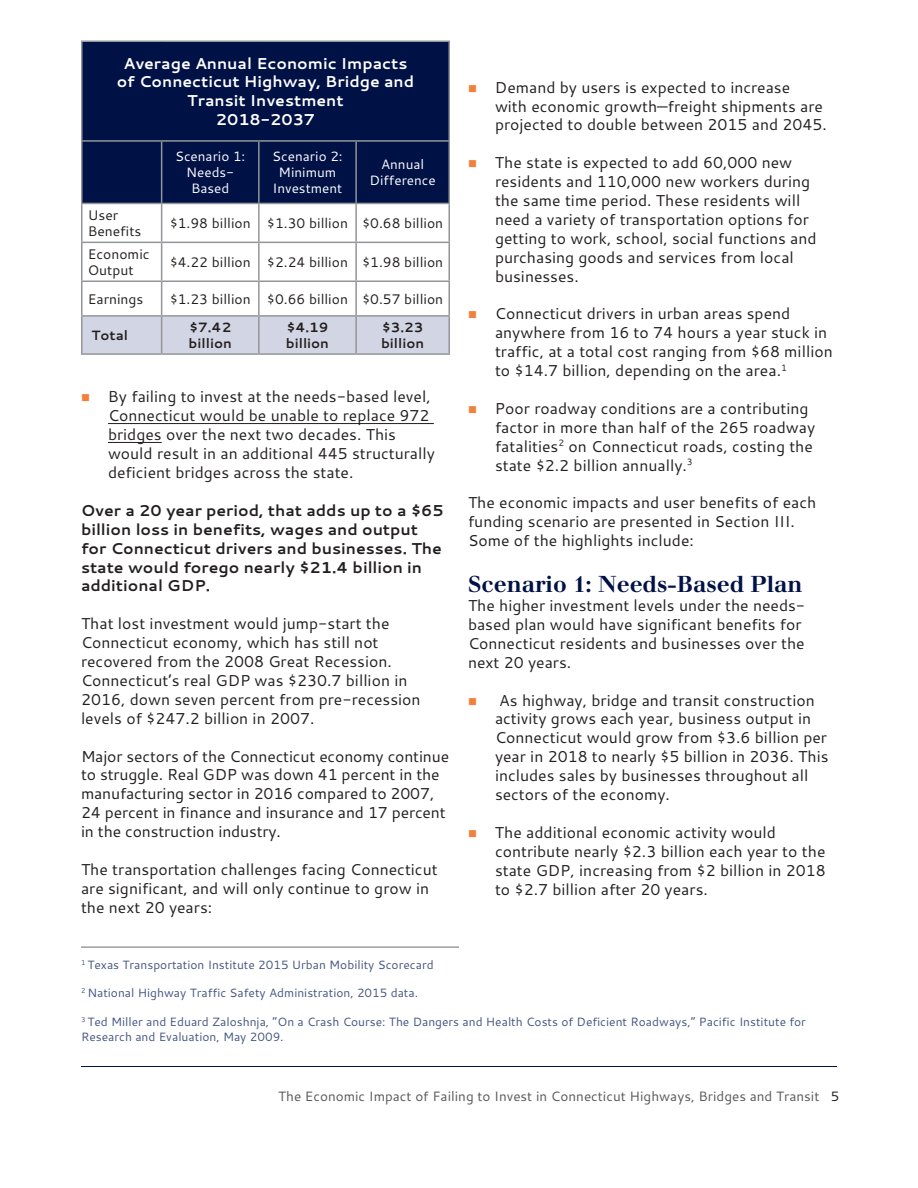
<style>
.page{position:relative;width:918px;height:1188px;background:#fff}
.page>*{position:absolute;margin:0;border:0;box-sizing:border-box;transform-origin:0 0}
.t1{font:700 22.5px "Justus";color:#001146}
.t2{font:15.75px/18.9px "Cantarell";color:#231f20}
.t3{font:700 15.75px/18.9px "Cantarell";color:#231f20}
.t4{font:700 15.75px/18.9px "Cantarell";color:#fff;text-align:center}
.t5{font:13.8px/16.6px "Cantarell";color:#231f20}
.t6{font:13.5px "Cantarell";color:#57585a}
.t7{font:13.5px/16.2px "Cantarell";color:#fff;text-align:center}
.t8{font:700 13.5px/16.2px "Cantarell";color:#231f20}
.t9{font:12px/14.4px "Cantarell";color:#465681}
.s1{color:#f47f38}
.s2{color:#231f20}
</style>
<div class="page">
<hr style="left:81px;top:1066px;width:756px;height:1px;background:#001146">
<hr style="left:108px;top:423px;width:326px;height:1px;background:#231f20">
<hr style="left:108px;top:442px;width:54px;height:1px;background:#231f20">
<div style="left:82px;top:42px;width:366px;height:161px;background:#001146"></div>
<div style="left:162px;top:142px;width:286px;height:61px;background:#001146"></div>
<div style="left:82px;top:317px;width:366px;height:36px;background:#d2d5e3"></div>
<hr style="left:81px;top:40px;width:81px;height:2px;background:#939598">
<hr style="left:81px;top:42px;width:1px;height:98px;background:#939598">
<hr style="left:162px;top:40px;width:97px;height:2px;background:#939598">
<hr style="left:259px;top:40px;width:97px;height:2px;background:#939598">
<hr style="left:356px;top:40px;width:94px;height:2px;background:#939598">
<hr style="left:448px;top:42px;width:2px;height:98px;background:#939598">
<hr style="left:81px;top:140px;width:81px;height:2px;background:#939598">
<hr style="left:81px;top:142px;width:1px;height:61px;background:#939598">
<hr style="left:162px;top:140px;width:97px;height:2px;background:#939598">
<hr style="left:161px;top:142px;width:1px;height:61px;background:#939598">
<hr style="left:259px;top:140px;width:97px;height:2px;background:#939598">
<hr style="left:258px;top:142px;width:2px;height:61px;background:#939598">
<hr style="left:356px;top:140px;width:94px;height:2px;background:#939598">
<hr style="left:355px;top:142px;width:2px;height:61px;background:#939598">
<hr style="left:448px;top:142px;width:2px;height:61px;background:#939598">
<hr style="left:81px;top:203px;width:81px;height:1px;background:#939598">
<hr style="left:81px;top:204px;width:1px;height:38px;background:#939598">
<hr style="left:162px;top:203px;width:97px;height:1px;background:#939598">
<hr style="left:161px;top:204px;width:1px;height:38px;background:#939598">
<hr style="left:259px;top:203px;width:97px;height:1px;background:#939598">
<hr style="left:258px;top:204px;width:2px;height:38px;background:#939598">
<hr style="left:356px;top:203px;width:94px;height:1px;background:#939598">
<hr style="left:355px;top:204px;width:2px;height:38px;background:#939598">
<hr style="left:448px;top:204px;width:2px;height:38px;background:#939598">
<hr style="left:81px;top:242px;width:81px;height:1px;background:#939598">
<hr style="left:81px;top:243px;width:1px;height:38px;background:#939598">
<hr style="left:162px;top:242px;width:97px;height:1px;background:#939598">
<hr style="left:161px;top:243px;width:1px;height:38px;background:#939598">
<hr style="left:259px;top:242px;width:97px;height:1px;background:#939598">
<hr style="left:258px;top:243px;width:2px;height:38px;background:#939598">
<hr style="left:356px;top:242px;width:94px;height:1px;background:#939598">
<hr style="left:355px;top:243px;width:2px;height:38px;background:#939598">
<hr style="left:448px;top:243px;width:2px;height:38px;background:#939598">
<hr style="left:81px;top:281px;width:81px;height:1px;background:#939598">
<hr style="left:81px;top:282px;width:1px;height:33px;background:#939598">
<hr style="left:162px;top:281px;width:97px;height:1px;background:#939598">
<hr style="left:161px;top:282px;width:1px;height:33px;background:#939598">
<hr style="left:259px;top:281px;width:97px;height:1px;background:#939598">
<hr style="left:258px;top:282px;width:2px;height:33px;background:#939598">
<hr style="left:356px;top:281px;width:94px;height:1px;background:#939598">
<hr style="left:355px;top:282px;width:2px;height:33px;background:#939598">
<hr style="left:448px;top:282px;width:2px;height:33px;background:#939598">
<hr style="left:81px;top:315px;width:81px;height:2px;background:#939598">
<hr style="left:81px;top:317px;width:1px;height:36px;background:#939598">
<hr style="left:162px;top:315px;width:97px;height:2px;background:#939598">
<hr style="left:161px;top:317px;width:1px;height:36px;background:#939598">
<hr style="left:259px;top:315px;width:97px;height:2px;background:#939598">
<hr style="left:258px;top:317px;width:2px;height:36px;background:#939598">
<hr style="left:356px;top:315px;width:94px;height:2px;background:#939598">
<hr style="left:355px;top:317px;width:2px;height:36px;background:#939598">
<hr style="left:448px;top:317px;width:2px;height:36px;background:#939598">
<hr style="left:81px;top:353px;width:81px;height:2px;background:#939598">
<hr style="left:162px;top:353px;width:97px;height:2px;background:#939598">
<hr style="left:259px;top:353px;width:97px;height:2px;background:#939598">
<hr style="left:356px;top:353px;width:94px;height:2px;background:#939598">
<hr style="left:81px;top:947px;width:378px;height:1px;background:#6c6d70">
<p class="t4" style="left:117px;top:53px;width:299px">Average Annual Economic Impacts of Connecticut Highway, Bridge and<br>Transit Investment<br>2018-2037</p>
<p class="t7" style="left:175px;top:148px;width:72px">Scenario 1:<br>Needs-<br>Based</p>
<p class="t7" style="left:272px;top:148px;width:72px">Scenario 2:<br>Minimum<br>Investment</p>
<p class="t7" style="left:370px;top:156px;width:68px">Annual<br>Difference</p>
<p class="t5" style="left:88px;top:206px;width:55px">User<br>Benefits</p>
<p class="t5" style="left:170px;top:214px;width:275px">$1.98 billion $1.30 billion $0.68 billion</p>
<p class="t5" style="left:88px;top:245px;width:63px">Economic<br>Output</p>
<p class="t5" style="left:170px;top:253px;width:275px">$4.22 billion $2.24 billion $1.98 billion</p>
<p class="t5" style="left:88px;top:290px;width:57px">Earnings</p>
<p class="t5" style="left:170px;top:290px;width:275px">$1.23 billion $0.66 billion $0.57 billion</p>
<p class="t8" style="left:91px;top:327px;width:38px">Total</p>
<p class="t8" style="left:189px;top:319px;width:45px">$7.42 billion</p>
<p class="t8" style="left:286px;top:319px;width:45px">$4.19 billion</p>
<p class="t8" style="left:381px;top:319px;width:45px">$3.23 billion</p>
<p class="t2" style="left:108px;top:387px;width:329px;text-indent:-27px"><span class="s1">■</span> By failing to invest at the needs-based level, Connecticut would be unable to replace 972 bridges over the next two decades. This would result in an additional 445 structurally deficient bridges across the state.</p>
<p class="t3" style="left:81px;top:500px;width:364px">Over a 20 year period, that adds up to a $65 billion loss in benefits, wages and output for Connecticut drivers and businesses. The state would forego nearly $21.4 billion in additional GDP.</p>
<p class="t2" style="left:81px;top:614px;width:341px">That lost investment would jump-start the Connecticut economy, which has still not recovered from the 2008 Great Recession.<br>Connecticut’s real GDP was $230.7 billion in 2016, down seven percent from pre-recession levels of $247.2 billion in 2007.</p>
<p class="t2" style="left:81px;top:746px;width:370px">Major sectors of the Connecticut economy continue to struggle. Real GDP was down 41 percent in the manufacturing sector in 2016 compared to 2007, 24 percent in finance and insurance and 17 percent in the construction industry.</p>
<p class="t2" style="left:81px;top:859px;width:358px">The transportation challenges facing Connecticut are significant, and will only continue to grow in the next 20 years:</p>
<p class="t2" style="left:495px;top:77px;width:334px;text-indent:-27px"><span class="s1">■</span> Demand by users is expected to increase<br>with economic growth—freight shipments are projected to double between 2015 and 2045.</p>
<p class="t2" style="left:495px;top:153px;width:323px;text-indent:-27px"><span class="s1">■</span> The state is expected to add 60,000 new residents and 110,000 new workers during the same time period. These residents will need a variety of transportation options for getting to work, school, social functions and purchasing goods and services from local businesses.</p>
<p class="t2" style="left:495px;top:304px;width:339px;text-indent:-27px"><span class="s1">■</span> Connecticut drivers in urban areas spend anywhere from 16 to 74 hours a year stuck in traffic, at a total cost ranging from $68 million to $14.7 billion, depending on the area.<sup>1</sup></p>
<p class="t2" style="left:495px;top:398px;width:322px;text-indent:-27px"><span class="s1">■</span> Poor roadway conditions are a contributing factor in more than half of the 265 roadway fatalities<sup>2</sup> on Connecticut roads, costing the state $2.2 billion annually.<sup>3</sup></p>
<p class="t2" style="left:468px;top:493px;width:350px">The economic impacts and user benefits of each funding scenario are presented in Section III.<br>Some of the highlights include:</p>
<h1 class="t1" style="left:468px;top:570px;width:336px">Scenario 1: Needs-Based Plan</h1>
<p class="t2" style="left:468px;top:596px;width:339px">The higher investment levels under the needs&shy;based plan would have significant benefits for Connecticut residents and businesses over the next 20 years.</p>
<p class="t2" style="left:495px;top:690px;width:335px;text-indent:-27px"><span class="s1">■</span> As highway, bridge and transit construction activity grows each year, business output in Connecticut would grow from $3.6 billion per year in 2018 to nearly $5 billion in 2036. This includes sales by businesses throughout all sectors of the economy.</p>
<p class="t2" style="left:495px;top:822px;width:332px;text-indent:-27px"><span class="s1">■</span> The additional economic activity would contribute nearly $2.3 billion each year to the state GDP, increasing from $2 billion in 2018 to $2.7 billion after 20 years.</p>
<p class="t9" style="left:81px;top:957px;width:354px"><sup>1</sup> Texas Transportation Institute 2015 Urban Mobility Scorecard</p>
<p class="t9" style="left:81px;top:986px;width:339px"><sup>2</sup> National Highway Traffic Safety Administration, 2015 data.</p>
<p class="t9" style="left:81px;top:1014px;width:727px"><sup>3</sup> Ted Miller and Eduard Zaloshnja, “On a Crash Course: The Dangers and Health Costs of Deficient Roadways,” Pacific Institute for<br>Research and Evaluation, May 2009.</p>
<p class="t6" style="left:278px;top:1087px;width:563px">The Economic Impact of Failing to Invest in Connecticut Highways, Bridges and Transit <span class="s2">5</span></p>
</div>
